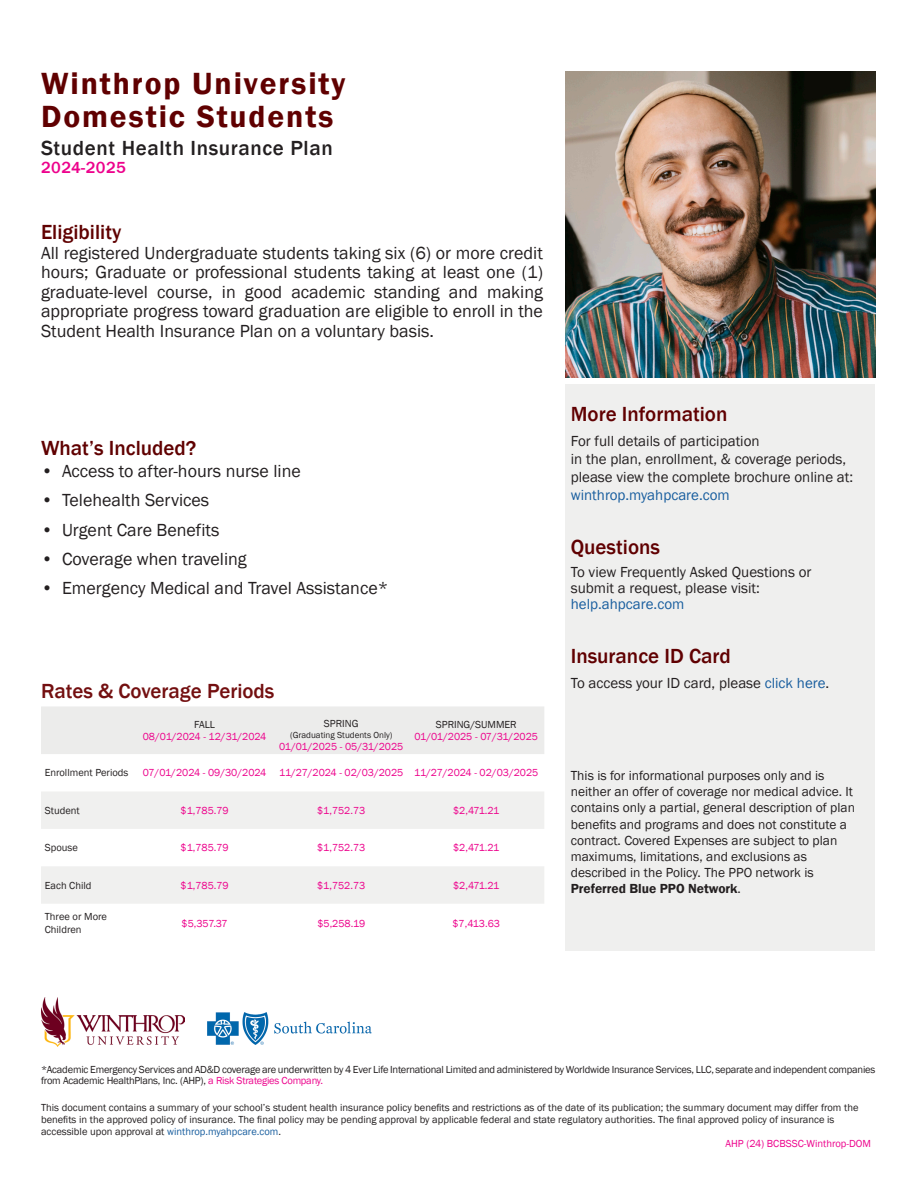
<style>
.page{position:relative;width:918px;height:1188px;background:#fff}
.page>*{position:absolute;margin:0;border:0;box-sizing:border-box;transform-origin:0 0}
.t1{font:600 31.5px/33px "Franklin Gothic";letter-spacing:.06em;color:#600001}
.Body_-_Heading__blue{font:500 21px "Franklin Gothic";color:#600001}
.t2{font:500 21px "Franklin Gothic";letter-spacing:.03em;color:#231f20}
.Body_-_Heading__blue-2{font:500 21px "Franklin Gothic";color:#730f10}
.regtext{font:18px/19.5px "Franklin Gothic";color:#231f20;text-align:justify}
.t3{font:500 16.5px "Franklin Gothic";letter-spacing:.03em;color:#ed028c}
.t4{font:15px/18px "Franklin Gothic";color:#231f20}
.t5{font:15px "Franklin Gothic";color:#175d9e}
.t6{font:13.5px/16.2px "Franklin Gothic";color:#231f20}
.t7{font:600 13.5px "Franklin Gothic";color:#231f20}
.t8{font:10.5px/12px "Franklin Gothic";color:#231f20}
.t9{font:10.5px "Franklin Gothic";color:#ed028c}
.t10{font:10.5px/10.5px "Franklin Gothic";letter-spacing:-.02em;color:#231f20}
.t11{font:9px "Franklin Gothic";color:#231f20}
.s1{color:#175d9e}
.s2{font-weight:400}
.s3{color:#ed028c}
</style>
<div class="page">
<div style="left:565px;top:384px;width:310px;height:567px;background:#efefee"></div>
<img style="left:565px;top:72px;width:310px;height:305px">
<div style="left:41px;top:706px;width:503px;height:48px;background:#ececeb"></div>
<svg style="left:41px;top:792px;width:503px;height:112px;fill:#f0f0ef"></svg>
<img style="left:41px;top:998px;width:143px;height:49px">
<img style="left:208px;top:1012px;width:163px;height:32px">
<p class="t1" style="left:41px;top:67px;width:306px">Winthrop University<br>Domestic Students</p>
<p class="t2" style="left:41px;top:135px;width:293px">Student Health Insurance Plan</p>
<p class="t3" style="left:41px;top:157px;width:86px">2024-2025</p>
<p class="Body_-_Heading__blue" style="left:41px;top:219px;width:82px">Eligibility</p>
<p class="regtext" style="left:41px;top:243px;width:503px">All registered Undergraduate students taking six (6) or more credit hours; Graduate or professional students taking at least one (1) graduate-level course, in good academic standing and making appropriate progress toward graduation are eligible to enroll in the Student Health Insurance Plan on a voluntary basis.</p>
<p class="Body_-_Heading__blue" style="left:41px;top:435px;width:157px">What’s Included?</p>
<p class="regtext" style="left:41px;top:462px;width:261px">• Access to after-hours nurse line</p>
<p class="regtext" style="left:41px;top:491px;width:170px">• Telehealth Services</p>
<p class="regtext" style="left:41px;top:520px;width:180px">• Urgent Care Benefits</p>
<p class="regtext" style="left:41px;top:550px;width:207px">• Coverage when traveling</p>
<p class="regtext" style="left:41px;top:579px;width:349px">• Emergency Medical and Travel Assistance*</p>
<p class="Body_-_Heading__blue-2" style="left:41px;top:678px;width:235px">Rates &amp; Coverage Periods</p>
<p class="t8" style="left:194px;top:718px;width:22px">FALL</p>
<p class="t9" style="left:143px;top:730px;width:125px">08/01/2024 - 12/31/2024</p>
<p class="t8" style="left:324px;top:718px;width:36px">SPRING</p>
<p class="t11" style="left:290px;top:729px;width:104px">(Graduating Students Only)</p>
<p class="t9" style="left:279px;top:740px;width:126px">01/01/2025 - 05/31/2025</p>
<p class="t8" style="left:436px;top:718px;width:82px">SPRING/SUMMER</p>
<p class="t9" style="left:414px;top:730px;width:125px">01/01/2025 - 07/31/2025</p>
<p class="t8" style="left:45px;top:767px;width:85px">Enrollment Periods</p>
<p class="t9" style="left:143px;top:766px;width:125px">07/01/2024 - 09/30/2024</p>
<p class="t9" style="left:279px;top:766px;width:126px">11/27/2024 - 02/03/2025</p>
<p class="t9" style="left:414px;top:766px;width:126px">11/27/2024 - 02/03/2025</p>
<p class="t8" style="left:45px;top:805px;width:36px">Student</p>
<p class="t9" style="left:181px;top:804px;width:50px">$1,785.79</p>
<p class="t9" style="left:317px;top:804px;width:50px">$1,752.73</p>
<p class="t9" style="left:453px;top:804px;width:48px">$2,471.21</p>
<p class="t8" style="left:45px;top:842px;width:35px">Spouse</p>
<p class="t9" style="left:181px;top:841px;width:50px">$1,785.79</p>
<p class="t9" style="left:317px;top:841px;width:50px">$1,752.73</p>
<p class="t9" style="left:453px;top:841px;width:48px">$2,471.21</p>
<p class="t8" style="left:45px;top:879px;width:48px">Each Child</p>
<p class="t9" style="left:181px;top:879px;width:50px">$1,785.79</p>
<p class="t9" style="left:317px;top:879px;width:50px">$1,752.73</p>
<p class="t9" style="left:453px;top:879px;width:48px">$2,471.21</p>
<p class="t8" style="left:45px;top:911px;width:64px;line-height:12.6px">Three or More<br>Children</p>
<p class="t9" style="left:182px;top:917px;width:48px">$5,357.37</p>
<p class="t9" style="left:317px;top:917px;width:49px">$5,258.19</p>
<p class="t9" style="left:453px;top:917px;width:49px">$7,413.63</p>
<p class="Body_-_Heading__blue" style="left:571px;top:401px;width:158px">More Information</p>
<p class="t4" style="left:571px;top:432px;width:190px">For full details of participation</p>
<p class="t4" style="left:571px;top:450px;width:284px">in the plan, enrollment, &amp; coverage periods, please view the complete brochure online at:</p>
<p class="t5" style="left:571px;top:486px;width:161px">winthrop.myahpcare.com</p>
<p class="Body_-_Heading__blue" style="left:571px;top:534px;width:91px">Questions</p>
<p class="t4" style="left:571px;top:563px;width:242px">To view Frequently Asked Questions or</p>
<p class="t4" style="left:571px;top:580px;width:191px">submit a request, please visit:</p>
<p class="t5" style="left:571px;top:595px;width:115px">help.ahpcare.com</p>
<p class="Body_-_Heading__blue" style="left:571px;top:643px;width:162px">Insurance ID Card</p>
<p class="t4" style="left:571px;top:675px;width:260px">To access your ID card, please <span class="s1">click here</span>.</p>
<p class="t6" style="left:571px;top:768px;width:255px">This is for informational purposes only and is</p>
<p class="t6" style="left:571px;top:784px;width:286px">neither an offer of coverage nor medical advice. It contains only a partial, general description of plan benefits and programs and does not constitute a contract. Covered Expenses are subject to plan</p>
<p class="t6" style="left:571px;top:849px;width:238px">maximums, limitations, and exclusions as</p>
<p class="t6" style="left:571px;top:865px;width:244px">described in the Policy. The PPO network is</p>
<p class="t7" style="left:571px;top:881px;width:172px">Preferred Blue PPO Network<span class="s2">.</span></p>
<p class="t10" style="left:41px;top:1065px;width:836px">*Academic Emergency Services and AD&amp;D coverage are underwritten by 4 Ever Life International Limited and administered by Worldwide Insurance Services, LLC, separate and independent companies from Academic HealthPlans, Inc. (AHP), <span class="s3">a Risk Strategies Company.</span></p>
<p class="t8" style="left:41px;top:1101px;width:819px">This document contains a summary of your school’s student health insurance policy benefits and restrictions as of the date of its publication; the summary document may differ from the benefits in the approved policy of insurance. The final policy may be pending approval by applicable federal and state regulatory authorities. The final approved policy of insurance is</p>
<p class="t8" style="left:41px;top:1125px;width:242px">accessible upon approval at <span class="s1">winthrop.myahpcare.com</span>.</p>
<p class="t9" style="left:725px;top:1137px;width:147px">AHP (24) BCBSSC-Winthrop-DOM</p>
</div>
